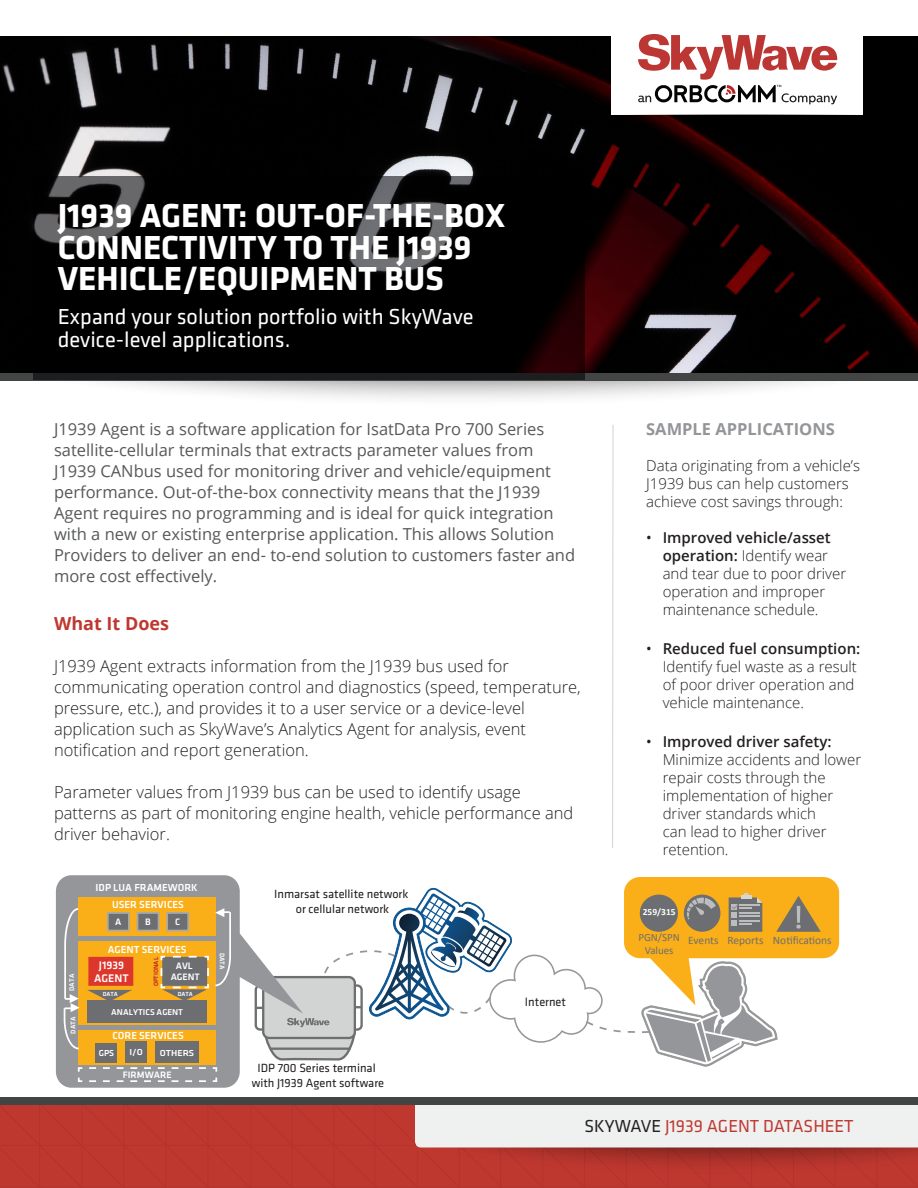
<style>
.page{position:relative;width:918px;height:1188px;background:#fff}
.page>*{position:absolute;margin:0;border:0;box-sizing:border-box;transform-origin:0 0}
.Question{font:700 34.5px/31.5px "Klavika";color:#fff}
.Response{font:22.5px/22.5px "Klavika";color:#fff}
.Response-2{font:18px "Klavika";color:#bf3830}
.subhead{font:700 18px "Open Sans";color:#bf3830}
.Body{font:16.5px/21px "Open Sans";color:#57585a}
.subhead-2{font:300 16.5px/21px "Open Sans";color:#231f20}
.sub_subhead{font:700 16.5px "Open Sans";color:#939598}
.bullets{font:300 15px/18px "Open Sans";color:#231f20}
.t1{font:12.6px "Klavika";color:#211e1e}
.t2{font:12.3px/14.7px "Klavika";color:#211e1e;text-align:center}
.t3{font:11.4px "Calibri";color:#6d6e71}
.t4{font:500 11.4px/13.8px "Klavika";letter-spacing:-.01em;color:#fff;text-align:center}
.t5{font:11.1px/13.4px "Calibri";color:#6d6e71;text-align:center}
.t6{font:500 10.5px "Klavika";color:#fff}
.t7{font:500 9.6px/11.6px "Klavika";color:#fff;text-align:center}
.t8{font:700 9.45px "Calibri";color:#fff}
.t9{font:500 9px "Klavika";color:#fff;scale:1.07 1}
.t10{font:500 9px "Klavika";color:#fff}
.t11{font:500 8.85px "Klavika";color:#fff}
.t12{font:500 7.05px "Klavika";color:#fff}
.t13{font:500 6.45px "Klavika";color:#bf1f2e}
.t14{font:500 6.15px "Klavika";letter-spacing:-.01em;color:#fff}
.s1{font-weight:400}
.s2{font-weight:600}
.s3{color:#231f20}
</style>
<div class="page">
<img style="left:0;top:36px;width:918px;height:337px">
<div style="left:0;top:380px;width:918px;height:27px;background:#231f20;opacity:.75"></div>
<svg style="left:0;top:1104px;width:918px;height:84px"></svg>
<hr style="left:612px;top:425px;width:1px;height:423px;background:#d1d2d4">
<div style="left:0;top:1097px;width:918px;height:7px;background:#434545"></div>
<div style="left:0;top:373px;width:918px;height:7px;background:#434545"></div>
<svg style="left:33px;top:176px;width:552px;height:204px;background:#090809"></svg>
<svg style="left:56px;top:875px;width:197px;height:213px;fill:#949699"></svg>
<div style="left:79px;top:941px;width:137px;height:84px;background:#faaf18"></div>
<div style="left:79px;top:898px;width:137px;height:38px;background:#faaf18"></div>
<svg style="left:77px;top:1066px;width:141px;height:17px;background:#9fa1a4"></svg>
<div style="left:79px;top:1030px;width:137px;height:35px;background:#faaf18"></div>
<div style="left:88px;top:1001px;width:119px;height:22px;background:#6d6e71"></div>
<div style="left:108px;top:913px;width:21px;height:18px;background:#6d6e71"></div>
<div style="left:107px;top:912px;width:23px;height:19px;border:2px solid #a7a9ac"></div>
<div style="left:137px;top:913px;width:22px;height:18px;background:#6d6e71"></div>
<div style="left:137px;top:912px;width:22px;height:19px;border:2px solid #a7a9ac"></div>
<div style="left:96px;top:1043px;width:21px;height:20px;background:#6d6e71"></div>
<div style="left:126px;top:1042px;width:21px;height:21px;background:#6d6e71"></div>
<div style="left:155px;top:1042px;width:44px;height:21px;background:#6d6e71"></div>
<svg style="left:63px;top:907px;width:17px;height:143px;background:#aea799"></svg>
<svg style="left:253px;top:877px;width:586px;height:190px"></svg>
<svg style="left:87px;top:957px;width:46px;height:44px"></svg>
<svg style="left:160px;top:908px;width:72px;height:93px"></svg>
<div style="left:611px;top:0;width:252px;height:115px;background:#fff"></div>
<svg style="left:638px;top:34px;width:199px;height:70px"></svg>
<svg style="left:613px;top:114px;width:251px;height:28px;background:#0d0606"></svg>
<p class="Question" style="left:58px;top:199px;width:449px">J1939 AGENT: OUT-OF-THE-BOX<br>CONNECTIVITY TO THE J1939<br>VEHICLE/EQUIPMENT BUS</p>
<p class="Response" style="left:58px;top:305px;width:417px">Expand your solution portfolio with SkyWave device-level applications.</p>
<p class="Body" style="left:54px;top:418px;width:523px">J1939 Agent is a software application for IsatData Pro 700 Series satellite-cellular terminals that extracts parameter values from J1939 CANbus used for monitoring driver and vehicle/equipment performance. Out-of-the-box connectivity means that the J1939<br>Agent requires no programming and is ideal for quick integration with a new or existing enterprise application. This allows Solution Providers to deliver an end- to-end solution to customers faster and more cost effectively.</p>
<p class="subhead" style="left:54px;top:611px;width:117px">What It Does</p>
<p class="subhead-2" style="left:54px;top:655px;width:528px">J1939 Agent extracts information from the J1939 bus used for communicating operation control and diagnostics (speed, temperature, pressure, etc.), and provides it to a user service or a device-level application such as SkyWave’s Analytics Agent for analysis, event notification and report generation.</p>
<p class="subhead-2" style="left:54px;top:781px;width:521px">Parameter values from J1939 bus can be used to identify usage patterns as part of monitoring engine health, vehicle performance and driver behavior.</p>
<p class="t12" style="left:67px;top:991px;width:19px;rotate:-90deg">DATA</p>
<p class="t12" style="left:68px;top:1034px;width:19px;rotate:-90deg">DATA</p>
<p class="t6" style="left:96px;top:880px;width:104px">IDP LUA FRAMEWORK</p>
<p class="t6" style="left:112px;top:898px;width:73px">USER SERVICES</p>
<p class="t7" style="left:115px;top:916px;width:8px">A</p>
<p class="t7" style="left:145px;top:916px;width:7px">B</p>
<p class="t7" style="left:175px;top:916px;width:7px">C</p>
<p class="t6" style="left:108px;top:942px;width:80px">AGENT SERVICES</p>
<p class="t4" style="left:94px;top:958px;width:36px">J1939<br>AGENT</p>
<p class="t13" style="left:152px;top:986px;width:31px;rotate:-90deg">OPTIONAL</p>
<p class="t7" style="left:171px;top:959px;width:31px">AVL<br>AGENT</p>
<p class="t14" style="left:103px;top:990px;width:17px">DATA</p>
<p class="t14" style="left:178px;top:989px;width:17px">DATA</p>
<p class="t11" style="left:111px;top:1006px;width:73px">ANALYTICS AGENT</p>
<p class="t10" style="left:99px;top:1047px;width:17px">GPS</p>
<p class="t6" style="left:112px;top:1028px;width:73px">CORE SERVICES</p>
<p class="t9" style="left:129px;top:1046px;width:14px">I/O</p>
<p class="t9" style="left:160px;top:1047px;width:34px">OTHERS</p>
<p class="t7" style="left:123px;top:1069px;width:50px">FIRMWARE</p>
<p class="t12" style="left:227px;top:953px;width:17px;rotate:90deg">DATA</p>
<p class="t2" style="left:274px;top:886px;width:136px">Inmarsat satellite network or cellular network</p>
<p class="t2" style="left:252px;top:1060px;width:134px">IDP 700 Series terminal with J1939 Agent software</p>
<p class="t1" style="left:525px;top:993px;width:43px">Internet</p>
<p class="sub_subhead" style="left:646px;top:417px;width:190px">SAMPLE APPLICATIONS</p>
<p class="bullets" style="left:646px;top:456px;width:215px">Data originating from a vehicle’s<br>J1939 bus can help customers achieve cost savings through:</p>
<p class="bullets" style="left:663px;top:528px;width:185px;text-indent:-16px"><span class="s1">•</span> <span class="s2">Improved vehicle/asset operation:</span> Identify wear and tear due to poor driver operation and improper maintenance schedule.</p>
<p class="bullets" style="left:663px;top:639px;width:199px;text-indent:-16px"><span class="s1">•</span> <span class="s2">Reduced fuel consumption:<br></span>Identify fuel waste as a result of poor driver operation and vehicle maintenance.</p>
<p class="bullets" style="left:663px;top:732px;width:200px;text-indent:-16px"><span class="s1">•</span> <span class="s2">Improved driver safety:<br></span>Minimize accidents and lower repair costs through the implementation of higher driver standards which<br>can lead to higher driver retention.</p>
<p class="t8" style="left:643px;top:906px;width:34px">259/315</p>
<p class="t5" style="left:638px;top:930px;width:43px">PGN/SPN<br>Values</p>
<p class="t3" style="left:688px;top:933px;width:145px">Events Reports Notifications</p>
<p class="Response-2" style="left:584px;top:1114px;width:271px"><span class="s3">SKYWAVE</span> J1939 AGENT DATASHEET</p>
</div>
